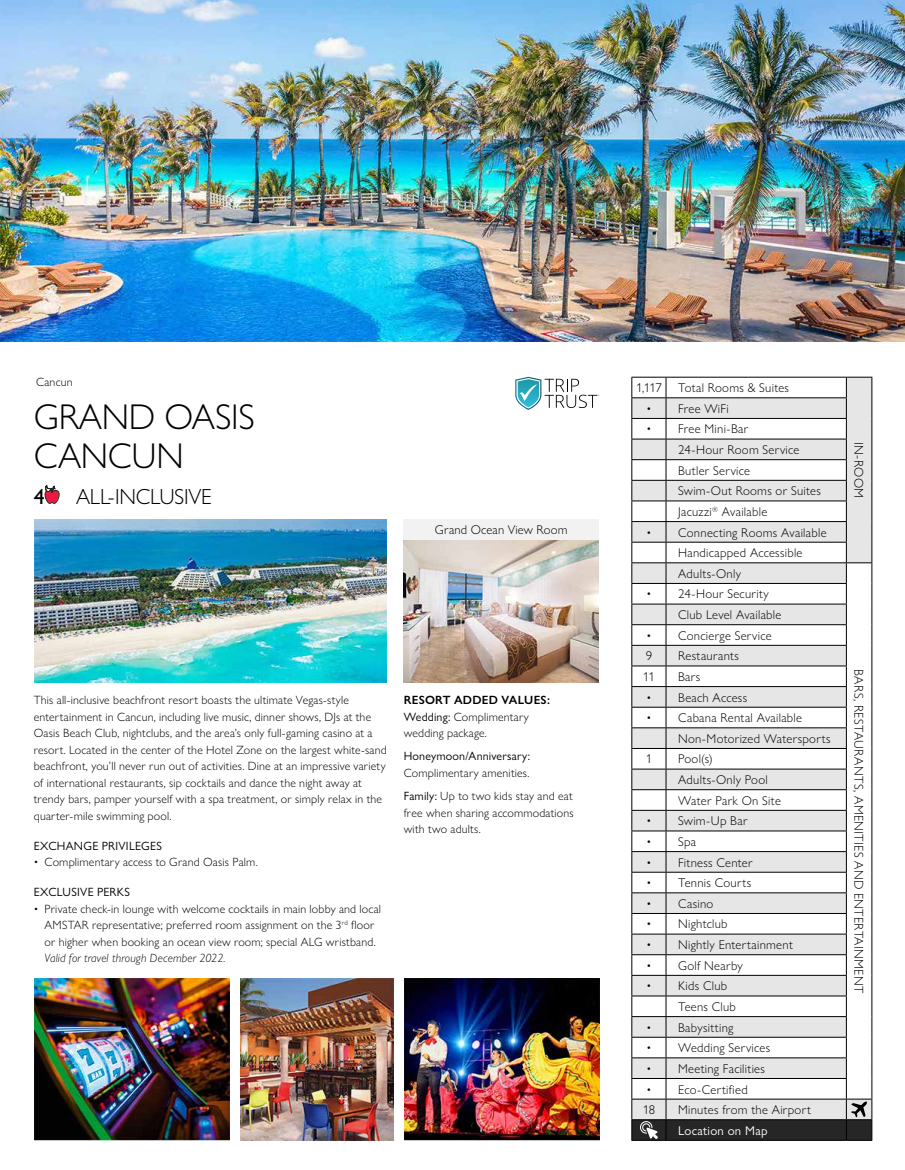
<style>
.page{position:relative;width:905px;height:1170px;background:#fff}
.page>*{position:absolute;margin:0;border:0;box-sizing:border-box;transform-origin:0 0}
.t1{font:300 36px/39px "Gill Sans Nova";letter-spacing:-.01em;color:#000}
.t2{font:300 21.9px "Gill Sans Nova";letter-spacing:-.01em;color:#000}
.t3{font:500 21.9px "Gill Sans Nova";color:#000}
.t4{font:300 12.75px/20.7px "Gill Sans Nova";letter-spacing:.025em;color:#000}
.t5{font:12.75px "Gill Sans Nova";letter-spacing:.02em;color:#fff}
.t6{font:300 12px/16.5px "Gill Sans Nova";letter-spacing:.015em;color:#000}
.t7{font:12px "Gill Sans Nova";letter-spacing:.02em;color:#000}
.t8{font:italic 300 12px "Gill Sans Nova";letter-spacing:.015em;color:#000}
.s1{font-weight:600}
.s2{font-weight:400}
</style>
<div class="page">
<div style="left:404px;top:519px;width:195px;height:21px;background:#f2f2f2"></div>
<svg style="left:515px;top:377px;width:84px;height:33px"></svg>
<svg style="left:631px;top:377px;width:241px;height:764px"></svg>
<img style="left:0;top:0;width:904px;height:342px">
<img style="left:404px;top:979px;width:195px;height:162px">
<img style="left:34px;top:979px;width:195px;height:162px">
<img style="left:240px;top:979px;width:153px;height:162px">
<img style="left:404px;top:540px;width:195px;height:143px">
<img style="left:34px;top:519px;width:352px;height:164px">
<p class="t6" style="left:36px;top:373px;width:38px">Cancun</p>
<h1 class="t1" style="left:34px;top:396px;width:222px">GRAND OASIS<br>CANCUN</h1>
<h2 class="t3" style="left:34px;top:483px;width:12px">4</h2>
<h2 class="t2" style="left:76px;top:483px;width:137px">ALL-INCLUSIVE</h2>
<p class="t4" style="left:435px;top:520px;width:134px">Grand Ocean View Room</p>
<p class="t6" style="left:34px;top:692px;width:354px">This all-inclusive beachfront resort boasts the ultimate Vegas-style entertainment in Cancun, including live music, dinner shows, DJs at the Oasis Beach Club, nightclubs, and the area’s only full-gaming casino at a resort. Located in the center of the Hotel Zone on the largest white-sand beachfront, you’ll never run out of activities. Dine at an impressive variety of international restaurants, sip cocktails and dance the night away at trendy bars, pamper yourself with a spa treatment, or simply relax in the quarter-mile swimming pool.</p>
<p class="t7" style="left:34px;top:838px;width:130px">EXCHANGE PRIVILEGES</p>
<p class="t6" style="left:34px;top:854px;width:225px">• Complimentary access to Grand Oasis Palm.</p>
<p class="t7" style="left:34px;top:885px;width:98px">EXCLUSIVE PERKS</p>
<p class="t6" style="left:34px;top:900px;width:349px;text-align:center">• Private check-in lounge with welcome cocktails in main lobby and local<br>AMSTAR representative; preferred room assignment on the 3<sup>rd</sup> floor<br>or higher when booking an ocean view room; special ALG wristband.</p>
<p class="t8" style="left:45px;top:951px;width:183px">Valid for travel through December 2022.</p>
<p class="t6" style="left:404px;top:692px;width:148px"><span class="s1">RESORT ADDED VALUES:<br></span><span class="s2">Wedding:</span> Complimentary wedding package.</p>
<p class="t7" style="left:404px;top:749px;width:128px">Honeymoon/Anniversary:</p>
<p class="t6" style="left:404px;top:761px;width:170px;line-height:23.2px">Complimentary amenities.<br><span class="s2">Family:</span> Up to two kids stay and eat</p>
<p class="t6" style="left:404px;top:804px;width:171px">free when sharing accommodations with two adults.</p>
<p class="t4" style="left:636px;top:377px;width:27px">1,117</p>
<p class="t4" style="left:678px;top:377px;width:112px">Total Rooms &amp; Suites</p>
<p class="t4" style="left:646px;top:398px;width:84px">• Free WiFi</p>
<p class="t4" style="left:678px;top:419px;width:144px;text-indent:-32px">• Free Mini-Bar<br>24-Hour Room Service<br>Butler Service<br>Swim-Out Rooms or Suites<br>Jacuzzi<sup>®</sup> Available</p>
<p class="t4" style="left:678px;top:522px;width:150px;text-indent:-32px">• Connecting Rooms Available<br>Handicapped Accessible<br>Adults-Only</p>
<p class="t4" style="left:678px;top:584px;width:105px;text-indent:-32px">• 24-Hour Security<br>Club Level Available</p>
<p class="t4" style="left:645px;top:625px;width:127px">• Concierge Service<br>9</p>
<p class="t4" style="left:678px;top:645px;width:62px">Restaurants</p>
<p class="t4" style="left:643px;top:666px;width:13px">11</p>
<p class="t4" style="left:678px;top:666px;width:24px">Bars</p>
<p class="t4" style="left:646px;top:687px;width:102px">• Beach Access</p>
<p class="t4" style="left:646px;top:707px;width:157px">• Cabana Rental Available</p>
<p class="t4" style="left:678px;top:728px;width:154px">Non-Motorized Watersports</p>
<p class="t4" style="left:645px;top:749px;width:8px">1</p>
<p class="t4" style="left:678px;top:749px;width:104px">Pool(s)<br>Adults-Only Pool<br>Water Park On Site</p>
<p class="t4" style="left:646px;top:811px;width:103px">• Swim-Up Bar</p>
<p class="t4" style="left:646px;top:831px;width:51px">• Spa</p>
<p class="t4" style="left:646px;top:852px;width:108px">• Fitness Center</p>
<p class="t4" style="left:646px;top:872px;width:106px">• Tennis Courts</p>
<p class="t4" style="left:646px;top:893px;width:68px">• Casino</p>
<p class="t4" style="left:646px;top:914px;width:83px">• Nightclub</p>
<p class="t4" style="left:646px;top:934px;width:148px">• Nightly Entertainment</p>
<p class="t4" style="left:646px;top:955px;width:98px">• Golf Nearby</p>
<p class="t4" style="left:678px;top:976px;width:59px;text-indent:-32px">• Kids Club<br>Teens Club</p>
<p class="t4" style="left:646px;top:1017px;width:88px">• Babysitting</p>
<p class="t4" style="left:646px;top:1037px;width:125px">• Wedding Services</p>
<p class="t4" style="left:646px;top:1058px;width:120px">• Meeting Facilities</p>
<p class="t4" style="left:642px;top:1079px;width:107px">• Eco-Certified<br>18</p>
<p class="t4" style="left:678px;top:1099px;width:134px">Minutes from the Airport</p>
<p class="t5" style="left:678px;top:1123px;width:91px">Location on Map</p>
<p class="t4" style="left:869px;top:442px;width:58px;rotate:90deg">IN-ROOM</p>
<p class="t4" style="left:869px;top:669px;width:325px;rotate:90deg">BARS, RESTAURANTS, AMENITIES AND ENTERTAINMENT</p>
</div>
